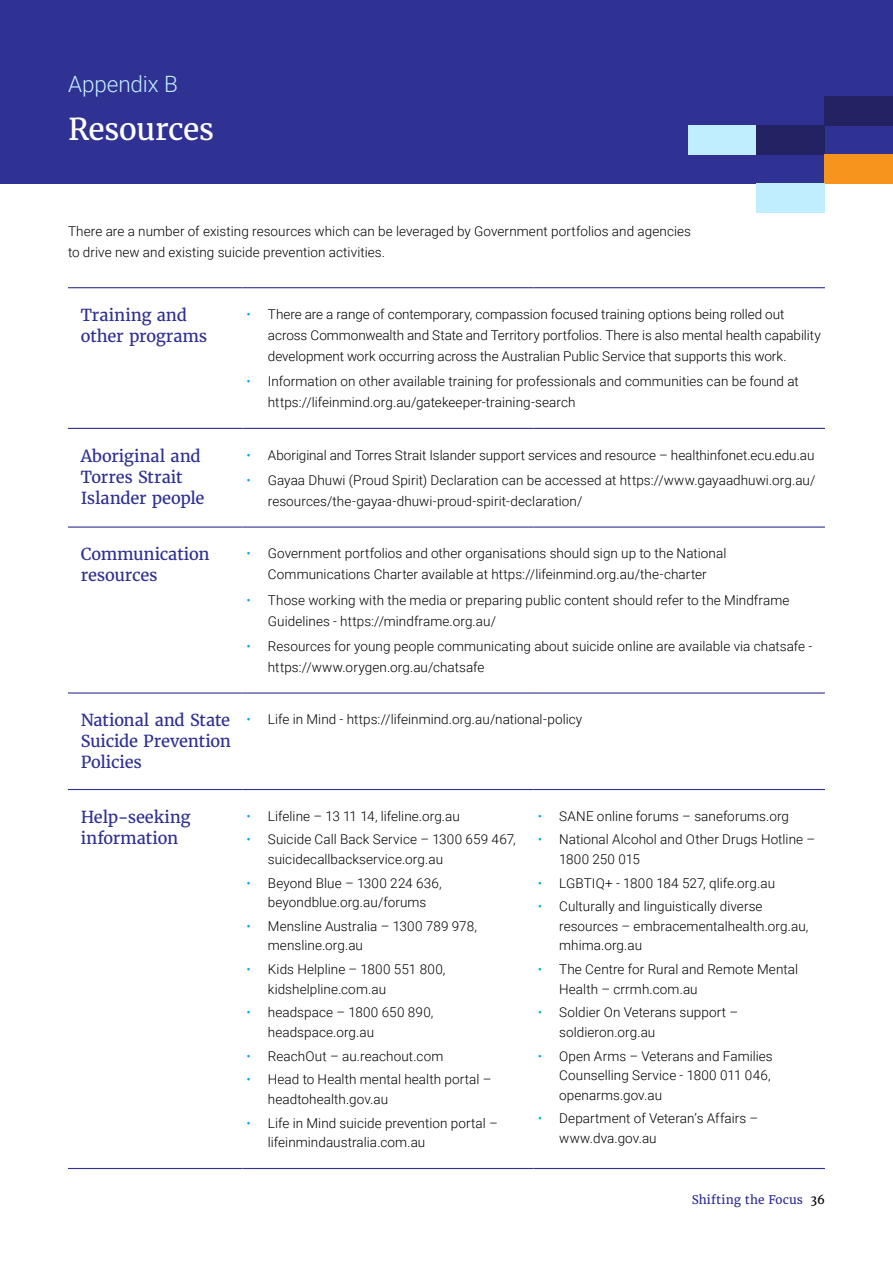
<style>
.page{position:relative;width:893px;height:1263px;background:#fff}
.page>*{position:absolute;margin:0;border:0;box-sizing:border-box;transform-origin:0 0}
.t1{font:30px "Merriweather";letter-spacing:-.015em;color:#fff}
.t2{font:300 22.5px "Roboto";letter-spacing:-.005em;color:#c1eeff}
.t3{font:16.5px/21px "Merriweather";letter-spacing:-.01em;color:#2f3193}
.t4{font:300 13.5px/19.5px "Roboto";letter-spacing:.005em;color:#000}
.t5{font:12px "Merriweather";letter-spacing:.01em;color:#2e3092}
.s1{color:#00adef}
.s2{color:#000}
</style>
<div class="page">
<div style="left:0;top:0;width:893px;height:184px;background:#2f3193"></div>
<div style="left:689px;top:125px;width:68px;height:29px;background:#c1eeff"></div>
<div style="left:757px;top:125px;width:68px;height:29px;background:#232364"></div>
<div style="left:825px;top:96px;width:68px;height:29px;background:#232364"></div>
<div style="left:825px;top:154px;width:68px;height:30px;background:#f7941e"></div>
<div style="left:757px;top:184px;width:68px;height:29px;background:#c1eeff"></div>
<hr style="left:68px;top:287px;width:174px;height:1px;background:#2f3193">
<hr style="left:242px;top:287px;width:292px;height:1px;background:#2f3193">
<hr style="left:534px;top:287px;width:291px;height:1px;background:#2f3193">
<hr style="left:68px;top:428px;width:174px;height:1px;background:#2f3193">
<hr style="left:242px;top:428px;width:292px;height:1px;background:#2f3193">
<hr style="left:534px;top:428px;width:291px;height:1px;background:#2f3193">
<hr style="left:68px;top:526px;width:174px;height:2px;background:#2f3193">
<hr style="left:242px;top:526px;width:292px;height:2px;background:#2f3193">
<hr style="left:534px;top:526px;width:291px;height:2px;background:#2f3193">
<hr style="left:68px;top:692px;width:174px;height:1px;background:#2f3193">
<hr style="left:242px;top:692px;width:292px;height:1px;background:#2f3193">
<hr style="left:534px;top:692px;width:291px;height:1px;background:#2f3193">
<hr style="left:68px;top:789px;width:174px;height:1px;background:#2f3193">
<hr style="left:242px;top:789px;width:292px;height:1px;background:#2f3193">
<hr style="left:534px;top:789px;width:291px;height:1px;background:#2f3193">
<hr style="left:68px;top:1168px;width:174px;height:1px;background:#2f3193">
<hr style="left:242px;top:1168px;width:292px;height:1px;background:#2f3193">
<hr style="left:534px;top:1168px;width:291px;height:1px;background:#2f3193">
<h2 class="t2" style="left:68px;top:68px;width:111px">Appendix B</h2>
<h1 class="t1" style="left:68px;top:111px;width:148px">Resources</h1>
<p class="t4" style="left:68px;top:220px;width:624px;line-height:21px">There are a number of existing resources which can be leveraged by Government portfolios and agencies to drive new and existing suicide prevention activities.</p>
<p class="t3" style="left:81px;top:305px;width:128px">Training and other programs</p>
<p class="t4" style="left:268px;top:303px;width:554px;line-height:21px;text-indent:-21px"><span class="s1">•</span> There are a range of contemporary, compassion focused training options being rolled out across Commonwealth and State and Territory portfolios. There is also mental health capability development work occurring across the Australian Public Service that supports this work.</p>
<p class="t4" style="left:268px;top:370px;width:532px;line-height:21px;text-indent:-21px"><span class="s1">•</span> Information on other available training for professionals and communities can be found at https://lifeinmind.org.au/gatekeeper-training-search</p>
<p class="t3" style="left:81px;top:445px;width:125px">Aboriginal and<br>Torres Strait<br>Islander people</p>
<p class="t4" style="left:247px;top:444px;width:569px"><span class="s1">•</span> Aboriginal and Torres Strait Islander support services and resource – healthinfonet.ecu.edu.au</p>
<p class="t4" style="left:268px;top:469px;width:549px;line-height:21px;text-indent:-21px"><span class="s1">•</span> Gayaa Dhuwi (Proud Spirit) Declaration can be accessed at https://www.gayaadhuwi.org.au/ resources/the-gayaa-dhuwi-proud-spirit-declaration/</p>
<p class="t3" style="left:81px;top:544px;width:130px">Communication resources</p>
<p class="t4" style="left:247px;top:542px;width:481px;line-height:21px;text-align:center"><span class="s1">•</span> Government portfolios and other organisations should sign up to the National<br>Communications Charter available at https://lifeinmind.org.au/the-charter</p>
<p class="t4" style="left:268px;top:589px;width:523px;line-height:21px;text-indent:-21px"><span class="s1">•</span> Those working with the media or preparing public content should refer to the Mindframe<br>Guidelines - https://mindframe.org.au/</p>
<p class="t4" style="left:268px;top:635px;width:546px;line-height:21px;text-indent:-21px"><span class="s1">•</span> Resources for young people communicating about suicide online are available via chatsafe - https://www.orygen.org.au/chatsafe</p>
<p class="t3" style="left:81px;top:710px;width:152px;text-align:justify">National and State Suicide Prevention Policies</p>
<p class="t4" style="left:247px;top:709px;width:337px"><span class="s1">•</span> Life in Mind - https://lifeinmind.org.au/national-policy</p>
<p class="t3" style="left:81px;top:806px;width:111px">Help-seeking information</p>
<p class="t4" style="left:247px;top:806px;width:215px"><span class="s1">•</span> Lifeline – 13 11 14, lifeline.org.au</p>
<p class="t4" style="left:268px;top:829px;width:249px;text-indent:-21px"><span class="s1">•</span> Suicide Call Back Service – 1300 659 467, suicidecallbackservice.org.au</p>
<p class="t4" style="left:247px;top:873px;width:197px;text-align:center"><span class="s1">•</span> Beyond Blue – 1300 224 636, beyondblue.org.au/forums</p>
<p class="t4" style="left:268px;top:916px;width:211px;text-indent:-21px"><span class="s1">•</span> Mensline Australia – 1300 789 978, mensline.org.au</p>
<p class="t4" style="left:268px;top:959px;width:179px;text-indent:-21px"><span class="s1">•</span> Kids Helpline – 1800 551 800, kidshelpline.com.au</p>
<p class="t4" style="left:268px;top:1002px;width:167px;text-indent:-21px"><span class="s1">•</span> headspace – 1800 650 890, headspace.org.au</p>
<p class="t4" style="left:247px;top:1045px;width:198px"><span class="s1">•</span> ReachOut – au.reachout.com</p>
<p class="t4" style="left:268px;top:1069px;width:225px;text-indent:-21px"><span class="s1">•</span> Head to Health mental health portal – headtohealth.gov.au</p>
<p class="t4" style="left:268px;top:1112px;width:232px;text-indent:-21px"><span class="s1">•</span> Life in Mind suicide prevention portal – lifeinmindaustralia.com.au</p>
<p class="t4" style="left:538px;top:805px;width:253px"><span class="s1">•</span> SANE online forums – saneforums.org</p>
<p class="t4" style="left:559px;top:829px;width:258px;text-indent:-21px"><span class="s1">•</span> National Alcohol and Other Drugs Hotline –<br>1800 250 015</p>
<p class="t4" style="left:538px;top:872px;width:239px"><span class="s1">•</span> LGBTIQ+ - 1800 184 527, qlife.org.au</p>
<p class="t4" style="left:559px;top:896px;width:251px;text-indent:-21px"><span class="s1">•</span> Culturally and linguistically diverse resources – embracementalhealth.org.au, mhima.org.au</p>
<p class="t4" style="left:559px;top:959px;width:240px;text-indent:-21px"><span class="s1">•</span> The Centre for Rural and Remote Mental<br>Health – crrmh.com.au</p>
<p class="t4" style="left:559px;top:1002px;width:181px;text-indent:-21px"><span class="s1">•</span> Soldier On Veterans support – soldieron.org.au</p>
<p class="t4" style="left:559px;top:1045px;width:215px;text-indent:-21px"><span class="s1">•</span> Open Arms – Veterans and Families<br>Counselling Service - 1800 011 046, openarms.gov.au</p>
<p class="t4" style="left:559px;top:1108px;width:201px;text-indent:-21px"><span class="s1">•</span> Department of Veteran’s Affairs – www.dva.gov.au</p>
<p class="t5" style="left:692px;top:1192px;width:135px">Shifting the Focus <span class="s2">36</span></p>
</div>
